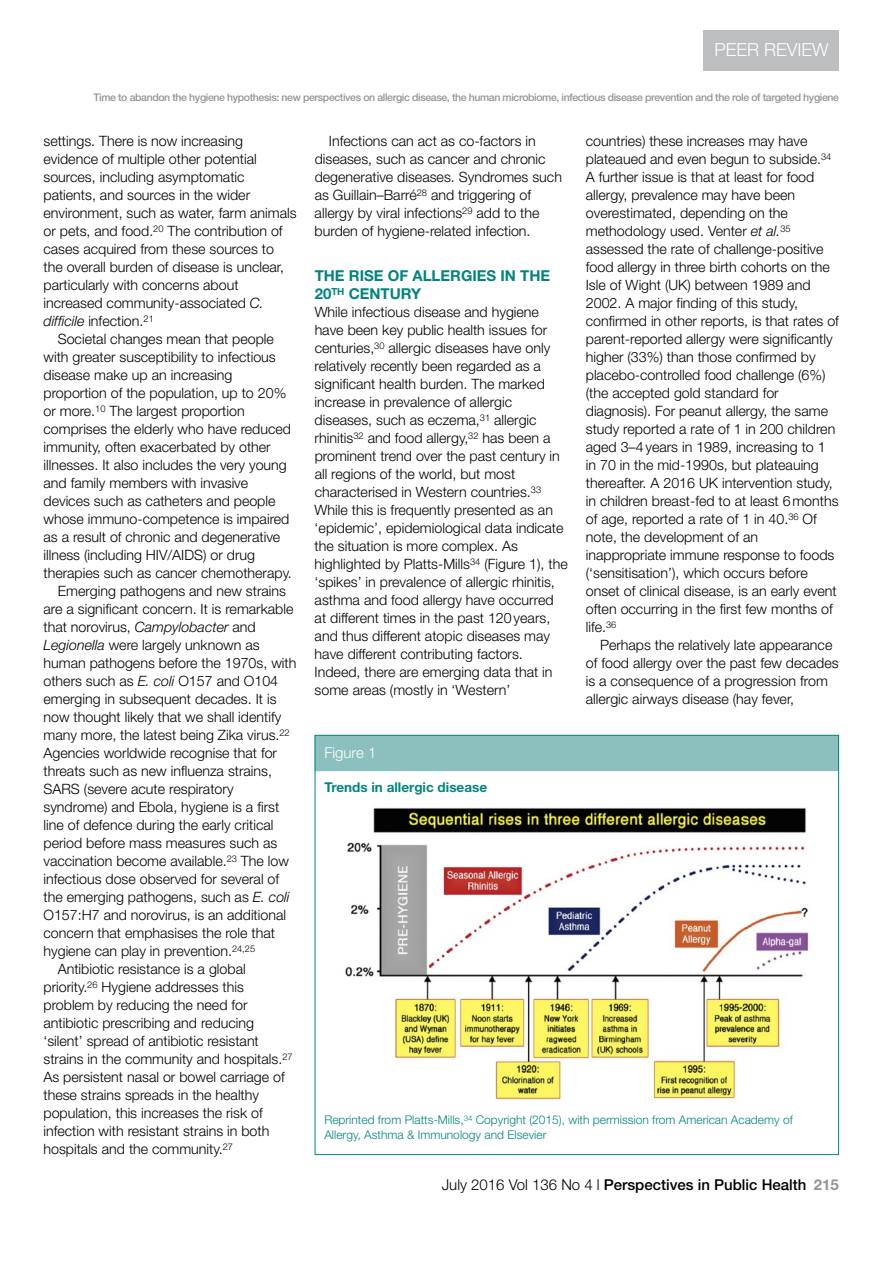
<style>
.page{position:relative;width:893px;height:1263px;background:#fff}
.page>*{position:absolute;margin:0;border:0;box-sizing:border-box;transform-origin:0 0}
.t1{font:300 18px "Helvetica Neue LT Std";color:#fff}
.t2{font:500 15px "Helvetica Neue LT Std";color:#000}
.t3{font:700 15px/18px "Helvetica Neue LT Std";color:#00857c}
.t4{font:300 15px "Helvetica Neue LT Std";color:#fff}
.t5{font:300 14.25px/18px "Helvetica Neue LT Std";color:#000}
.t6{font:700 13.5px "Helvetica Neue LT Std";color:#00857c}
.t7{font:300 12px/15px "Helvetica Neue LT Std";color:#00857c}
.t8{font:500 10.5px "Helvetica Neue LT Std";letter-spacing:-.035em;color:#939598}
.s1{font-style:italic}
.s2{font-weight:300}
.s3{font-weight:700;color:#939598}
</style>
<div class="page">
<div style="left:704px;top:30px;width:135px;height:40px;background:#bcbec0"></div>
<div style="left:315px;top:735px;width:524px;height:36px;background:#8bc0be"></div>
<img style="left:345px;top:806px;width:464px;height:294px">
<p class="t1" style="left:714px;top:39px;width:116px">Peer Review</p>
<p class="t8" style="left:93px;top:91px;width:747px">Time to abandon the hygiene hypothesis: new perspectives on allergic disease, the human microbiome, infectious disease prevention and the role of targeted hygiene</p>
<p class="t5" style="left:44px;top:132px;width:201px">settings. There is now increasing</p>
<p class="t5" style="left:44px;top:150px;width:215px">evidence of multiple other potential</p>
<p class="t5" style="left:44px;top:168px;width:203px">sources, including asymptomatic</p>
<p class="t5" style="left:44px;top:186px;width:208px">patients, and sources in the wider</p>
<p class="t5" style="left:44px;top:204px;width:255px">environment, such as water, farm animals</p>
<p class="t5" style="left:44px;top:222px;width:241px">or pets, and food.<sup>20</sup> The contribution of</p>
<p class="t5" style="left:43px;top:240px;width:232px">cases acquired from these sources to</p>
<p class="t5" style="left:43px;top:258px;width:242px">the overall burden of disease is unclear,</p>
<p class="t5" style="left:43px;top:276px;width:197px">particularly with concerns about</p>
<p class="t5" style="left:43px;top:294px;width:222px">increased community-associated <span class="s1">C.</span></p>
<p class="t5" style="left:43px;top:312px;width:112px"><span class="s1">difficile</span> infection.<sup>21</sup></p>
<p class="t5" style="left:58px;top:330px;width:218px">Societal changes mean that people</p>
<p class="t5" style="left:44px;top:348px;width:234px">with greater susceptibility to infectious</p>
<p class="t5" style="left:44px;top:366px;width:190px">disease make up an increasing</p>
<p class="t5" style="left:44px;top:384px;width:244px">proportion of the population, up to 20%</p>
<p class="t5" style="left:44px;top:402px;width:203px">or more.<sup>10</sup> The largest proportion</p>
<p class="t5" style="left:43px;top:420px;width:249px">comprises the elderly who have reduced</p>
<p class="t5" style="left:43px;top:438px;width:229px">immunity, often exacerbated by other</p>
<p class="t5" style="left:43px;top:456px;width:245px">illnesses. It also includes the very young</p>
<p class="t5" style="left:43px;top:474px;width:206px">and family members with invasive</p>
<p class="t5" style="left:43px;top:492px;width:234px">devices such as catheters and people</p>
<p class="t5" style="left:43px;top:510px;width:247px">whose immuno-competence is impaired</p>
<p class="t5" style="left:43px;top:528px;width:238px">as a result of chronic and degenerative</p>
<p class="t5" style="left:43px;top:546px;width:213px">illness (including HIV/AIDS) or drug</p>
<p class="t5" style="left:43px;top:564px;width:250px">therapies such as cancer chemotherapy.</p>
<p class="t5" style="left:58px;top:582px;width:230px">Emerging pathogens and new strains</p>
<p class="t5" style="left:43px;top:600px;width:251px">are a significant concern. It is remarkable</p>
<p class="t5" style="left:43px;top:618px;width:214px">that norovirus, <span class="s1">Campylobacter</span> and</p>
<p class="t5" style="left:43px;top:636px;width:218px"><span class="s1">Legionella</span> were largely unknown as</p>
<p class="t5" style="left:43px;top:654px;width:254px">human pathogens before the 1970s, with</p>
<p class="t5" style="left:43px;top:672px;width:236px">others such as <span class="s1">E. coli</span> O157 and O104</p>
<p class="t5" style="left:43px;top:690px;width:235px">emerging in subsequent decades. It is</p>
<p class="t5" style="left:43px;top:708px;width:239px">now thought likely that we shall identify</p>
<p class="t5" style="left:43px;top:726px;width:248px">many more, the latest being Zika virus.<sup>22</sup></p>
<p class="t5" style="left:43px;top:744px;width:235px">Agencies worldwide recognise that for</p>
<p class="t5" style="left:43px;top:762px;width:230px">threats such as new influenza strains,</p>
<p class="t5" style="left:43px;top:780px;width:192px">SARS (severe acute respiratory</p>
<p class="t5" style="left:43px;top:798px;width:237px">syndrome) and Ebola, hygiene is a first</p>
<p class="t5" style="left:43px;top:816px;width:231px">line of defence during the early critical</p>
<p class="t5" style="left:43px;top:834px;width:235px">period before mass measures such as</p>
<p class="t5" style="left:43px;top:852px;width:247px">vaccination become available.<sup>23</sup> The low</p>
<p class="t5" style="left:43px;top:870px;width:237px">infectious dose observed for several of</p>
<p class="t5" style="left:43px;top:888px;width:248px">the emerging pathogens, such as <span class="s1">E. coli</span></p>
<p class="t5" style="left:43px;top:906px;width:244px">O157:H7 and norovirus, is an additional</p>
<p class="t5" style="left:43px;top:924px;width:233px">concern that emphasises the role that</p>
<p class="t5" style="left:43px;top:942px;width:213px">hygiene can play in prevention.<sup>24,25</sup></p>
<p class="t5" style="left:58px;top:960px;width:189px">Antibiotic resistance is a global</p>
<p class="t5" style="left:44px;top:978px;width:202px">priority.<sup>26</sup> Hygiene addresses this</p>
<p class="t5" style="left:43px;top:996px;width:206px">problem by reducing the need for</p>
<p class="t5" style="left:43px;top:1014px;width:212px">antibiotic prescribing and reducing</p>
<p class="t5" style="left:43px;top:1032px;width:217px">‘silent’ spread of antibiotic resistant</p>
<p class="t5" style="left:43px;top:1050px;width:251px">strains in the community and hospitals.<sup>27</sup></p>
<p class="t5" style="left:43px;top:1068px;width:243px">As persistent nasal or bowel carriage of</p>
<p class="t5" style="left:43px;top:1086px;width:217px">these strains spreads in the healthy</p>
<p class="t5" style="left:43px;top:1104px;width:221px">population, this increases the risk of</p>
<p class="t5" style="left:43px;top:1122px;width:227px">infection with resistant strains in both</p>
<p class="t5" style="left:43px;top:1140px;width:191px">hospitals and the community.<sup>27</sup></p>
<p class="t5" style="left:315px;top:132px;width:249px;text-indent:14px">Infections can act as co-factors in diseases, such as cancer and chronic degenerative diseases. Syndromes such as Guillain–Barré<sup>28</sup> and triggering of allergy by viral infections<sup>29</sup> add to the burden of hygiene-related infection.</p>
<p class="t3" style="left:315px;top:267px;width:237px">THE RISE OF ALLERGIES IN THE<br>20<sup>TH</sup> CENTURY</p>
<p class="t5" style="left:315px;top:303px;width:255px">While infectious disease and hygiene have been key public health issues for centuries,<sup>30</sup> allergic diseases have only relatively recently been regarded as a significant health burden. The marked increase in prevalence of allergic diseases, such as eczema,<sup>31</sup> allergic rhinitis<sup>32</sup> and food allergy,<sup>32</sup> has been a prominent trend over the past century in all regions of the world, but most characterised in Western countries.<sup>33<br></sup>While this is frequently presented as an ‘epidemic’, epidemiological data indicate the situation is more complex. As highlighted by Platts-Mills<sup>34</sup> (Figure 1), the ‘spikes’ in prevalence of allergic rhinitis, asthma and food allergy have occurred at different times in the past 120years, and thus different atopic diseases may have different contributing factors.<br>Indeed, there are emerging data that in some areas (mostly in ‘Western’</p>
<p class="t4" style="left:324px;top:743px;width:53px">Figure 1</p>
<p class="t6" style="left:324px;top:779px;width:164px">TRENDS IN ALLERGIC DISEASE</p>
<p class="t5" style="left:586px;top:132px;width:255px">countries) these increases may have plateaued and even begun to subside.<sup>34<br></sup>A further issue is that at least for food allergy, prevalence may have been overestimated, depending on the methodology used. Venter <span class="s1">et al.</span><sup>35 </sup>assessed the rate of challenge-positive food allergy in three birth cohorts on the Isle of Wight (UK) between 1989 and 2002. A major finding of this study, confirmed in other reports, is that rates of parent-reported allergy were significantly higher (33%) than those confirmed by placebo-controlled food challenge (6%) (the accepted gold standard for diagnosis). For peanut allergy, the same study reported a rate of 1 in 200 children aged 3–4years in 1989, increasing to 1 in 70 in the mid-1990s, but plateauing thereafter. A 2016 UK intervention study, in children breast-fed to at least 6months of age, reported a rate of 1 in 40.<sup>36</sup> Of note, the development of an inappropriate immune response to foods (‘sensitisation’), which occurs before onset of clinical disease, is an early event often occurring in the first few months of life.<sup>36</sup></p>
<p class="t5" style="left:586px;top:636px;width:254px;text-indent:14px">Perhaps the relatively late appearance of food allergy over the past few decades is a consequence of a progression from allergic airways disease (hay fever,</p>
<p class="t7" style="left:324px;top:1112px;width:470px">Reprinted from Platts-Mills,<sup>34</sup> Copyright (2015), with permission from American Academy of<br>Allergy, Asthma &amp; Immunology and Elsevier</p>
<p class="t2" style="left:442px;top:1175px;width:399px"><span class="s2">July 2016 Vol 136 No 4 l</span> Perspectives in Public Health <span class="s3">215</span></p>
</div>
